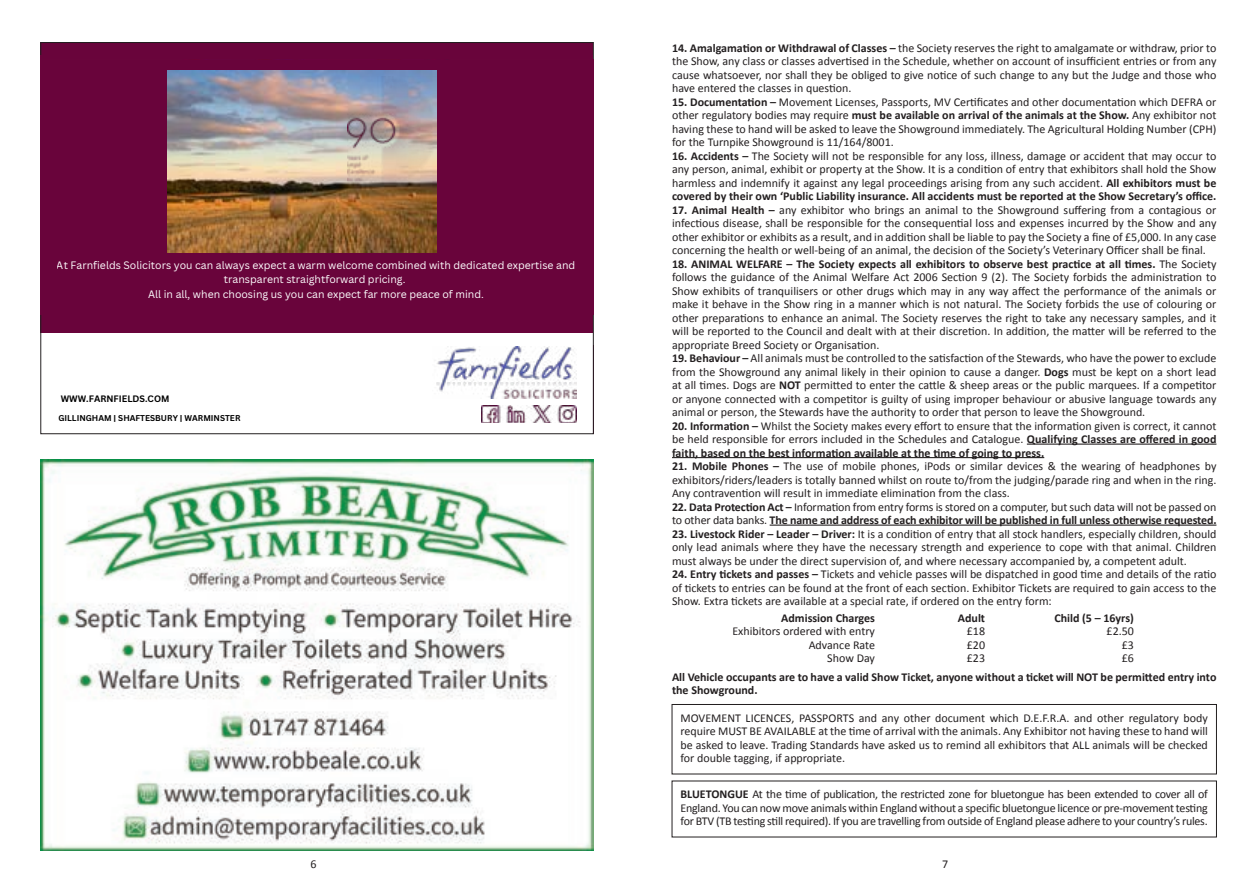
<style>
.page{position:relative;width:1259px;height:893px;background:#fff}
.page>*{position:absolute;margin:0;border:0;box-sizing:border-box;transform-origin:0 0}
.t1{font:12px/13.5px "Calibri";color:#231f20;text-align:justify}
.t2{font:700 12px/13.5px "Calibri";letter-spacing:-.005em;color:#231f20}
.t3{font:10.5px/14.4px "Canva Sans";color:#fff;text-align:center}
.t4{font:700 9.15px "Canva Sans";color:#000}
.t5{font:700 8.55px "Canva Sans";color:#000}
.t6{font:700 8.25px "Canva Sans";color:#000}
.s1{font-weight:700}
.s2{font-weight:400}
</style>
<div class="page">
<hr style="left:1027px;top:444px;width:189px;height:1px;background:#231f20">
<hr style="left:672px;top:457px;width:372px;height:1px;background:#231f20">
<hr style="left:769px;top:525px;width:447px;height:1px;background:#231f20">
<div style="left:671px;top:704px;width:545px;height:70px;border:1px solid #231f20"></div>
<img style="left:41px;top:459px;width:552px;height:391px">
<img style="left:482px;top:405px;width:94px;height:18px">
<img style="left:436px;top:346px;width:141px;height:53px">
<div style="left:40px;top:43px;width:553px;height:290px;background:#69043b"></div>
<img style="left:168px;top:71px;width:268px;height:181px">
<img style="left:347px;top:76px;width:89px;height:107px">
<p class="t3" style="left:57px;top:258px;width:520px">At Farnfields Solicitors you can always expect a warm welcome combined with dedicated expertise and transparent straightforward pricing.<br>All in all, when choosing us you can expect far more peace of mind.</p>
<p class="t4" style="left:61px;top:393px;width:110px">WWW.FARNFIELDS.COM</p>
<p class="t6" style="left:58px;top:413px;width:184px">GILLINGHAM | SHAFTESBURY | WARMINSTER</p>
<p class="t5" style="left:51px;top:397px;width:192px">GILLINGHAM | SHAFTESBURY | WARMINSTER</p>
<p class="t1" style="left:672px;top:41px;width:546px"><span class="s1">14. Amalgamation or Withdrawal of Classes –</span> the Society reserves the right to amalgamate or withdraw, prior to the Show, any class or classes advertised in the Schedule, whether on account of insufficient entries or from any cause whatsoever, nor shall they be obliged to give notice of such change to any but the Judge and those who have entered the classes in question.</p>
<p class="t1" style="left:672px;top:95px;width:546px"><span class="s1">15. Documentation –</span> Movement Licenses, Passports, MV Certificates and other documentation which DEFRA or other regulatory bodies may require <span class="s1">must be available on arrival of the animals at the Show.</span> Any exhibitor not having these to hand will be asked to leave the Showground immediately. The Agricultural Holding Number (CPH) for the Turnpike Showground is 11/164/8001.</p>
<p class="t1" style="left:672px;top:149px;width:546px"><span class="s1">16. Accidents –</span> The Society will not be responsible for any loss, illness, damage or accident that may occur to any person, animal, exhibit or property at the Show. It is a condition of entry that exhibitors shall hold the Show harmless and indemnify it against any legal proceedings arising from any such accident. <span class="s1">All exhibitors must be covered by their own ‘Public Liability insurance. All accidents must be reported at the Show Secretary’s office.</span></p>
<p class="t1" style="left:672px;top:203px;width:546px"><span class="s1">17. Animal Health –</span> any exhibitor who brings an animal to the Showground suffering from a contagious or infectious disease, shall be responsible for the consequential loss and expenses incurred by the Show and any other exhibitor or exhibits as a result, and in addition shall be liable to pay the Society a fine of £5,000. In any case concerning the health or well-being of an animal, the decision of the Society’s Veterinary Officer shall be final.</p>
<p class="t1" style="left:672px;top:257px;width:546px"><span class="s1">18. ANIMAL WELFARE – The Society expects all exhibitors to observe best practice at all times.</span> The Society follows the guidance of the Animal Welfare Act 2006 Section 9 (2). The Society forbids the administration to Show exhibits of tranquilisers or other drugs which may in any way affect the performance of the animals or make it behave in the Show ring in a manner which is not natural. The Society forbids the use of colouring or other preparations to enhance an animal. The Society reserves the right to take any necessary samples, and it will be reported to the Council and dealt with at their discretion. In addition, the matter will be referred to the appropriate Breed Society or Organisation.</p>
<p class="t1" style="left:672px;top:351px;width:546px"><span class="s1">19. Behaviour –</span> All animals must be controlled to the satisfaction of the Stewards, who have the power to exclude from the Showground any animal likely in their opinion to cause a danger. <span class="s1">Dogs</span> must be kept on a short lead at all times. Dogs are <span class="s1">NOT</span> permitted to enter the cattle &amp; sheep areas or the public marquees. If a competitor or anyone connected with a competitor is guilty of using improper behaviour or abusive language towards any animal or person, the Stewards have the authority to order that person to leave the Showground.</p>
<p class="t1" style="left:672px;top:419px;width:546px"><span class="s1">20. Information –</span> Whilst the Society makes every effort to ensure that the information given is correct, it cannot be held responsible for errors included in the Schedules and Catalogue. <span class="s1">Qualifying Classes are offered in good faith, based on the best information available at the time of going to press.</span></p>
<p class="t1" style="left:672px;top:459px;width:546px"><span class="s1">21. Mobile Phones –</span> The use of mobile phones, iPods or similar devices &amp; the wearing of headphones by exhibitors/riders/leaders is totally banned whilst on route to/from the judging/parade ring and when in the ring.<br>Any contravention will result in immediate elimination from the class.</p>
<p class="t2" style="left:672px;top:500px;width:546px">22. Data Protection Act – <span class="s2">Information from entry forms is stored on a computer, but such data will not be passed on to other data banks.</span> The name and address of each exhibitor will be published in full unless otherwise requested.</p>
<p class="t1" style="left:672px;top:527px;width:546px"><span class="s1">23. Livestock Rider – Leader – Driver:</span> It is a condition of entry that all stock handlers, especially children, should only lead animals where they have the necessary strength and experience to cope with that animal. Children must always be under the direct supervision of, and where necessary accompanied by, a competent adult.</p>
<p class="t1" style="left:672px;top:567px;width:546px"><span class="s1">24. Entry tickets and passes –</span> Tickets and vehicle passes will be dispatched in good time and details of the ratio of tickets to entries can be found at the front of each section. Exhibitor Tickets are required to gain access to the Show. Extra tickets are available at a special rate, if ordered on the entry form:</p>
<p class="t2" style="left:781px;top:611px;width:95px">Admission Charges</p>
<p class="t2" style="left:958px;top:611px;width:29px">Adult</p>
<p class="t2" style="left:1054px;top:611px;width:81px">Child (5 – 16yrs)</p>
<p class="t1" style="left:732px;top:625px;width:144px">Exhibitors ordered with entry</p>
<p class="t1" style="left:967px;top:625px;width:20px">£18</p>
<p class="t1" style="left:1106px;top:625px;width:29px">£2.50</p>
<p class="t1" style="left:808px;top:638px;width:68px">Advance Rate</p>
<p class="t1" style="left:967px;top:638px;width:20px">£20</p>
<p class="t1" style="left:1121px;top:638px;width:14px">£3</p>
<p class="t1" style="left:827px;top:651px;width:49px">Show Day</p>
<p class="t1" style="left:967px;top:651px;width:20px">£23</p>
<p class="t1" style="left:1121px;top:651px;width:14px">£6</p>
<p class="t2" style="left:672px;top:670px;width:546px">All Vehicle occupants are to have a valid Show Ticket, anyone without a ticket will NOT be permitted entry into the Showground.</p>
<p class="t1" style="left:680px;top:711px;width:529px">MOVEMENT LICENCES, PASSPORTS and any other document which D.E.F.R.A. and other regulatory body require MUST BE AVAILABLE at the time of arrival with the animals. Any Exhibitor not having these to hand will be asked to leave. Trading Standards have asked us to remind all exhibitors that ALL animals will be checked for double tagging, if appropriate.</p>
<p class="t1" style="left:680px;top:788px;width:529px"><span class="s1">BLUETONGUE</span> At the time of publication, the restricted zone for bluetongue has been extended to cover all of England. You can now move animals within England without a specific bluetongue licence or pre-movement testing for BTV (TB testing still required). If you are travelling from outside of England please adhere to your country’s rules.</p>
<p class="t1" style="left:311px;top:857px;width:8px">6</p>
<p class="t1" style="left:942px;top:857px;width:8px">7</p>
</div>
